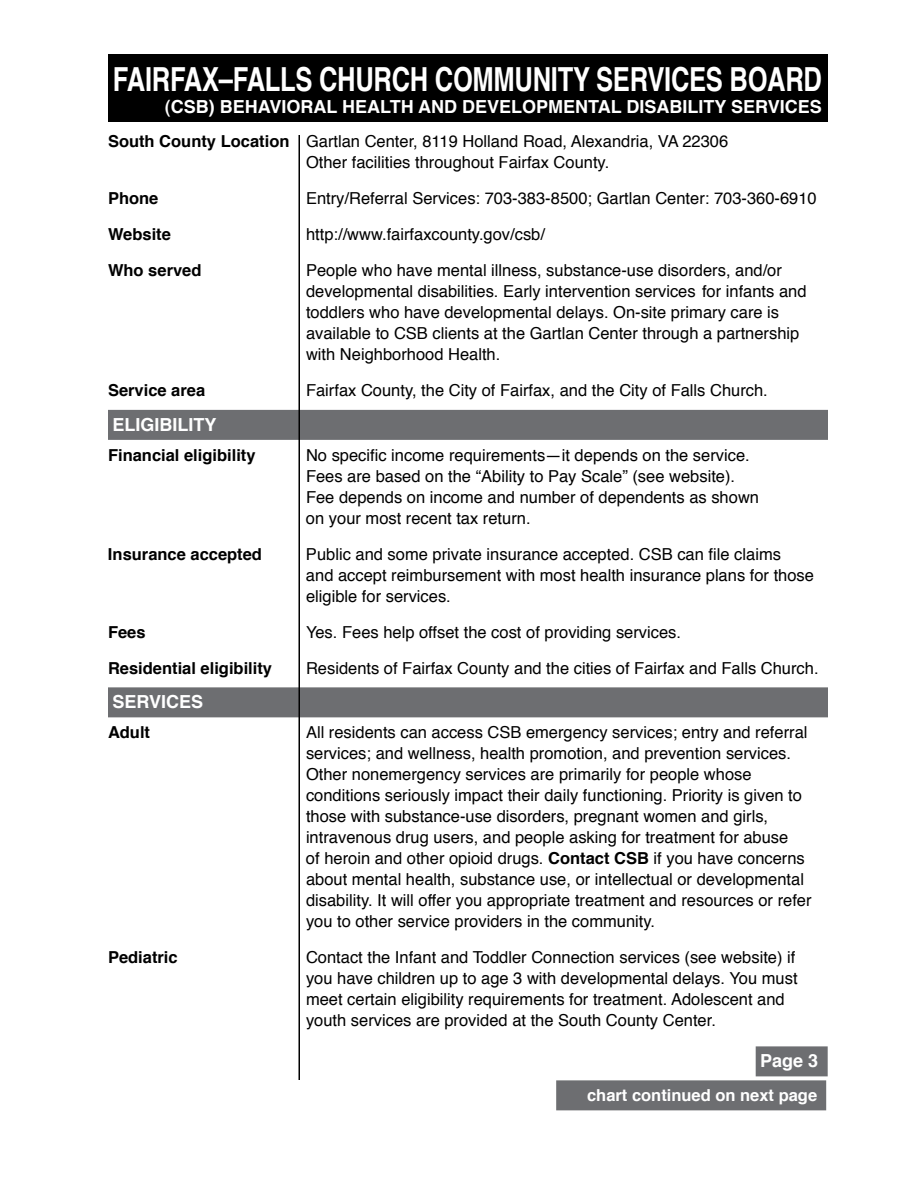
<style>
.page{position:relative;width:918px;height:1188px;background:#fff}
.page>*{position:absolute;margin:0;border:0;box-sizing:border-box;transform-origin:0 0}
.t1{font:700 33.15px "Helvetica";letter-spacing:-.01em;color:#fff;scale:.77 1}
.t2{font:700 18px "Helvetica";color:#fff}
.t3{font:16.5px/21px "Helvetica";color:#000}
.t4{font:700 16.5px "Helvetica";color:#000}
.t5{font:700 16.5px "Helvetica";color:#fff}
.s1{font-weight:700}
</style>
<div class="page">
<div style="left:108px;top:410px;width:720px;height:30px;background:#6d6e71"></div>
<div style="left:108px;top:687px;width:720px;height:30px;background:#6d6e71"></div>
<div style="left:108px;top:54px;width:720px;height:68px;background:#000"></div>
<div style="left:556px;top:1080px;width:270px;height:30px;background:#6d6e71"></div>
<hr style="left:298px;top:135px;width:2px;height:945px;background:#000">
<div style="left:756px;top:1046px;width:72px;height:30px;background:#6d6e71"></div>
<h1 class="t1" style="left:113px;top:53px;width:922px">FAIRFAX–FALLS CHURCH COMMUNITY SERVICES BOARD</h1>
<p class="t2" style="left:165px;top:92px;width:68px">(CSB) behavio</p>
<p class="t2" style="left:301px;top:92px;width:55px">ral health</p>
<p class="t2" style="left:418px;top:92px;width:14px">and</p>
<p class="t2" style="left:462px;top:92px;width:14px">developmental</p>
<p class="t2" style="left:627px;top:92px;width:11px">disability</p>
<p class="t2" style="left:731px;top:92px;width:49px">se rvices</p>
<p class="t3" style="left:306px;top:132px;width:424px;text-indent:-198px"><span class="s1">South County Location</span> Gartlan Center, 8119 Holland Road, Alexandria, VA 22306<br>Other facilities throughout Fairfax County.</p>
<p class="t4" style="left:108px;top:185px;width:52px">Phone</p>
<p class="t3" style="left:306px;top:189px;width:512px">Entry/Referral Services: 703-383-8500; Gartlan Center: 703-360-6910</p>
<p class="t4" style="left:108px;top:221px;width:64px">Website</p>
<p class="t3" style="left:306px;top:225px;width:241px">http://www.fairfaxcounty.gov/csb/</p>
<p class="t4" style="left:108px;top:257px;width:95px">Who served</p>
<p class="t3" style="left:306px;top:261px;width:502px">People who have mental illness, substance-use disorders, and/or developmental disabilities. Early intervention services for infants and toddlers who have developmental delays. On-site primary care is available to CSB clients at the Gartlan Center through a partnership with Neighborhood Health.</p>
<p class="t4" style="left:108px;top:377px;width:99px">Service area</p>
<p class="t3" style="left:306px;top:381px;width:463px">Fairfax County, the City of Fairfax, and the City of Falls Church.</p>
<p class="t2" style="left:112px;top:410px;width:106px">ELIGIBILITY</p>
<p class="t4" style="left:108px;top:442px;width:149px">Financial eligibility</p>
<p class="t3" style="left:306px;top:445px;width:455px">No specific income requirements—it depends on the service.<br>Fees are based on the “Ability to Pay Scale” (see website).<br>Fee depends on income and number of dependents as shown on your most recent tax return.</p>
<p class="t4" style="left:108px;top:541px;width:156px">Insurance accepted</p>
<p class="t3" style="left:306px;top:544px;width:510px">Public and some private insurance accepted. CSB can file claims<br>and accept reimbursement with most health insurance plans for those eligible for services.</p>
<p class="t4" style="left:108px;top:619px;width:39px">Fees</p>
<p class="t3" style="left:306px;top:622px;width:377px">Yes. Fees help offset the cost of providing services.</p>
<p class="t4" style="left:108px;top:655px;width:166px">Residential eligibility</p>
<p class="t3" style="left:306px;top:658px;width:514px">Residents of Fairfax County and the cities of Fairfax and Falls Church.</p>
<p class="t2" style="left:112px;top:688px;width:49px">Services</p>
<p class="t4" style="left:108px;top:719px;width:44px">Adult</p>
<p class="t3" style="left:306px;top:723px;width:507px">All residents can access CSB emergency services; entry and referral services; and wellness, health promotion, and prevention services.<br>Other nonemergency services are primarily for people whose conditions seriously impact their daily functioning. Priority is given to those with substance-use disorders, pregnant women and girls, intravenous drug users, and people asking for treatment for abuse<br>of heroin and other opioid drugs. <span class="s1">Contact CSB</span> if you have concerns about mental health, substance use, or intellectual or developmental disability. It will offer you appropriate treatment and resources or refer you to other service providers in the community.</p>
<p class="t4" style="left:108px;top:944px;width:71px">Pediatric</p>
<p class="t3" style="left:306px;top:948px;width:493px">Contact the Infant and Toddler Connection services (see website) if you have children up to age 3 with developmental delays. You must meet certain eligibility requirements for treatment. Adolescent and youth services are provided at the South County Center.</p>
<p class="t2" style="left:760px;top:1047px;width:60px">Page 3</p>
<p class="t5" style="left:587px;top:1082px;width:232px">chart continued on next page</p>
</div>
